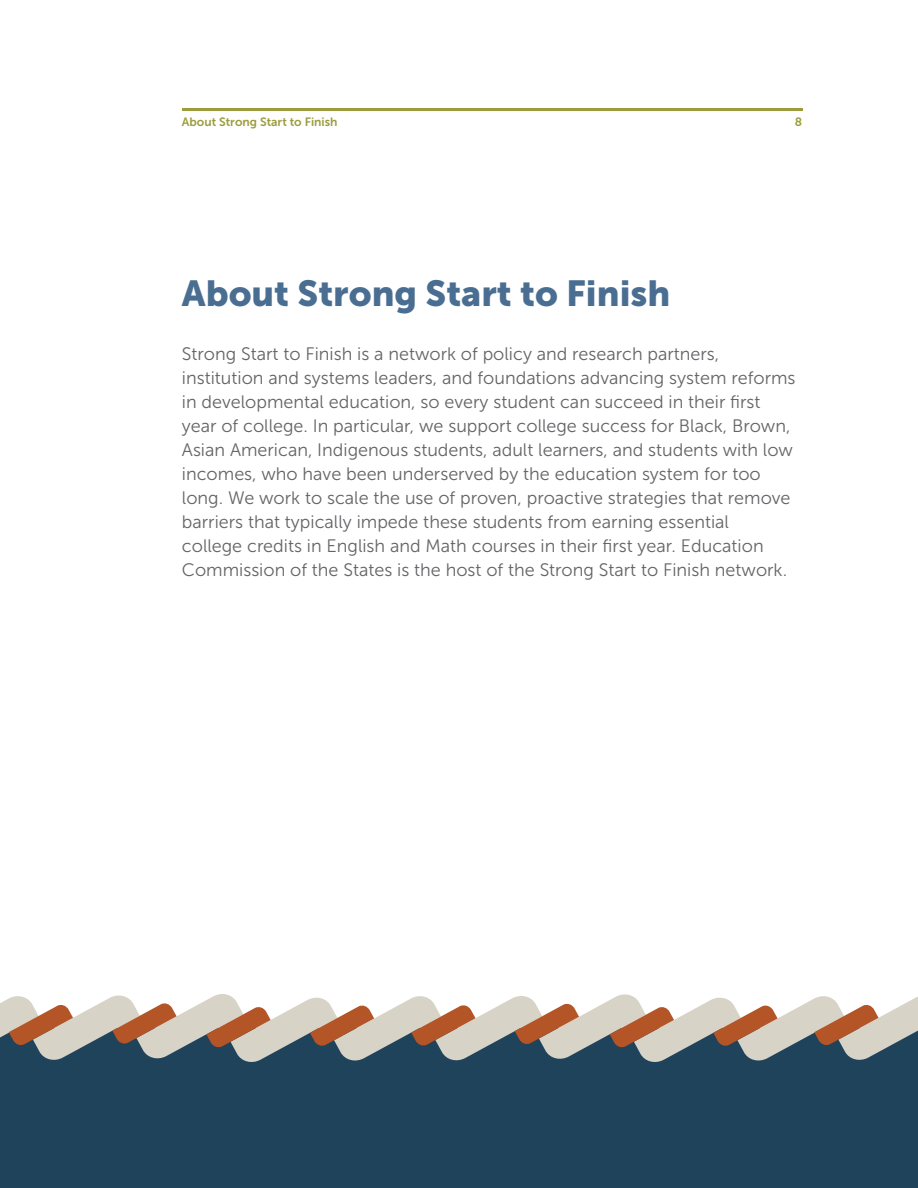
<style>
.page{position:relative;width:918px;height:1188px;background:#fff}
.page>*{position:absolute;margin:0;border:0;box-sizing:border-box;transform-origin:0 0}
.t1{font:36px "Museo Sans 900";color:#4a6e91}
.t2{font:18px/24px "Museo Sans 300";color:#646468}
.t3{font:12px "Museo Sans 700";color:#9b9c3d}
</style>
<div class="page">
<hr style="left:182px;top:108px;width:620px;height:3px;background:#9b9c3d">
<div style="left:0;top:1028px;width:918px;height:160px;background:#20435c"></div>
<svg style="left:0;top:994px;width:918px;height:68px"></svg>
<p class="t3" style="left:182px;top:115px;width:157px">About Strong Start to Finish</p>
<h1 class="t1" style="left:182px;top:273px;width:490px">About Strong Start to Finish</h1>
<p class="t3" style="left:795px;top:115px;width:9px">8</p>
<p class="t2" style="left:182px;top:342px;width:615px">Strong Start to Finish is a network of policy and research partners, institution and systems leaders, and foundations advancing system reforms in developmental education, so every student can succeed in their first year of college. In particular, we support college success for Black, Brown, Asian American, Indigenous students, adult learners, and students with low incomes, who have been underserved by the education system for too long. We work to scale the use of proven, proactive strategies that remove barriers that typically impede these students from earning essential<br>college credits in English and Math courses in their first year. Education Commission of the States is the host of the Strong Start to Finish network.</p>
</div>
